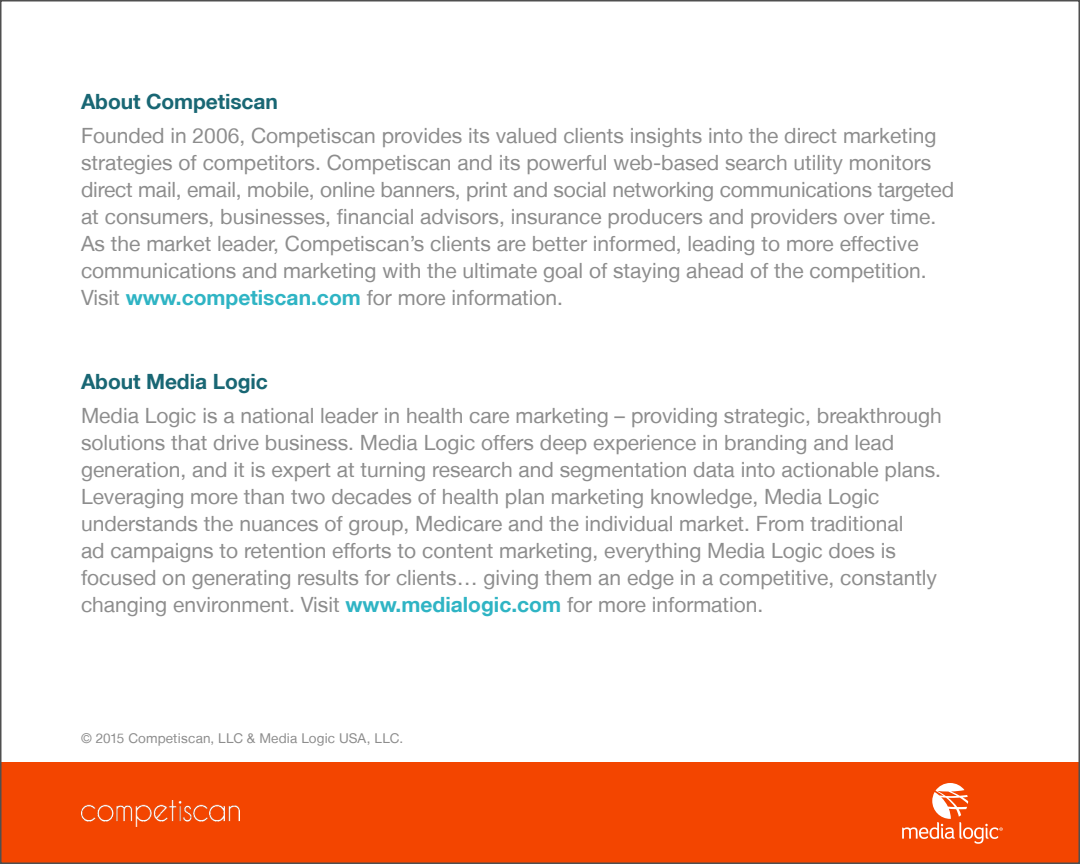
<style>
.page{position:relative;width:1080px;height:864px;background:#fff}
.page>*{position:absolute;margin:0;border:0;box-sizing:border-box;transform-origin:0 0}
.question{font:21px/27px "Helvetica Neue LT";color:#8d8d8d}
.question-2{font:700 21px "Helvetica Neue LT";letter-spacing:-.005em;color:#196774}
.t1{font:13.5px "Helvetica Neue LT";letter-spacing:.01em;color:#8d8d8d}
.s1{font-weight:700;color:#2fb4c4}
</style>
<div class="page">
<div style="left:0;top:763px;width:1080px;height:101px;background:#f34500"></div>
<img style="left:81px;top:800px;width:159px;height:26px">
<svg style="left:902px;top:783px;width:101px;height:61px"></svg>
<p class="question-2" style="left:81px;top:89px;width:199px">About Competiscan</p>
<p class="question" style="left:81px;top:122px;width:875px">Founded in 2006, Competiscan provides its valued clients insights into the direct marketing strategies of competitors. Competiscan and its powerful web-based search utility monitors direct mail, email, mobile, online banners, print and social networking communications targeted at consumers, businesses, financial advisors, insurance producers and providers over time.<br>As the market leader, Competiscan’s clients are better informed, leading to more effective communications and marketing with the ultimate goal of staying ahead of the competition.<br>Visit <span class="s1">www.competiscan.com</span> for more information.</p>
<p class="question-2" style="left:81px;top:369px;width:188px">About Media Logic</p>
<p class="question" style="left:81px;top:402px;width:862px">Media Logic is a national leader in health care marketing – providing strategic, breakthrough solutions that drive business. Media Logic offers deep experience in branding and lead generation, and it is expert at turning research and segmentation data into actionable plans.<br>Leveraging more than two decades of health plan marketing knowledge, Media Logic understands the nuances of group, Medicare and the individual market. From traditional<br>ad campaigns to retention efforts to content marketing, everything Media Logic does is focused on generating results for clients… giving them an edge in a competitive, constantly changing environment. Visit <span class="s1">www.medialogic.com</span> for more information.</p>
<p class="t1" style="left:81px;top:730px;width:324px">© 2015 Competiscan, LLC &amp; Media Logic USA, LLC.</p>
</div>
